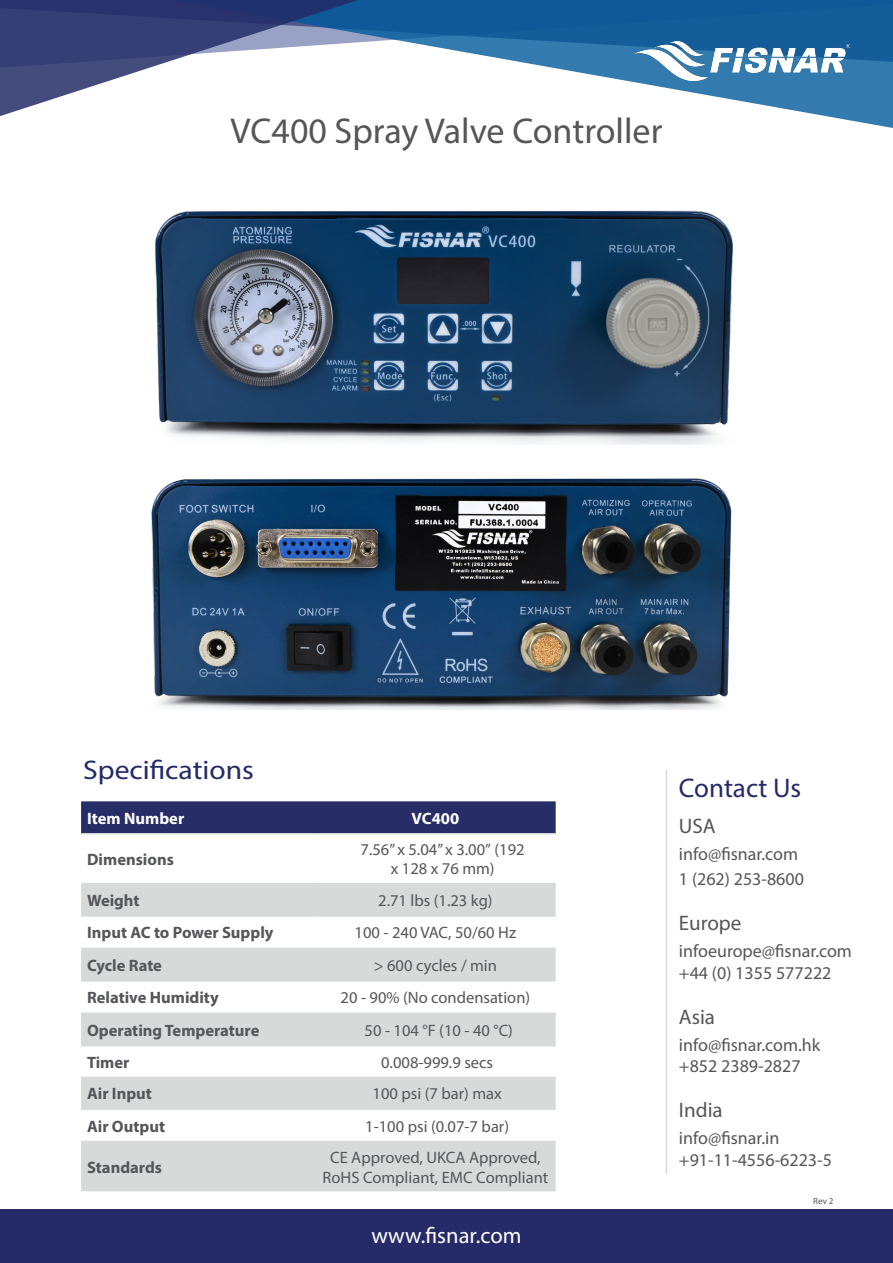
<style>
.page{position:relative;width:893px;height:1263px;background:#fff}
.page>*{position:absolute;margin:0;border:0;box-sizing:border-box;transform-origin:0 0}
.t1{font:36px "Myriad Pro";color:#55565a}
.t2{font:27px "Myriad Pro";color:#252a68;scale:1.1 1}
.t3{font:27px "Myriad Pro";color:#252a68}
.t4{font:22.5px "Myriad Pro";color:#fff}
.t5{font:21px "Myriad Pro";color:#55565a}
.t6{font:18px/21.6px "Myriad Pro";color:#55565a}
.t7{font:16.5px/19px "Myriad Pro";color:#55565a;text-align:center}
.t8{font:700 16.5px "Myriad Pro";color:#55565a}
.t9{font:700 16.5px "Myriad Pro";color:#fff}
.t10{font:9px "Myriad Pro";color:#55565a}
</style>
<div class="page">
<svg style="left:403px;top:0;width:489px;height:128px"></svg>
<svg style="left:0;top:0;width:403px;height:116px"></svg>
<img style="left:633px;top:42px;width:216px;height:39px">
<div style="left:0;top:1209px;width:892px;height:54px;background:#252a68"></div>
<img style="left:155px;top:210px;width:578px;height:234px">
<img style="left:151px;top:478px;width:581px;height:231px">
<hr style="left:665px;top:770px;width:1px;height:403px;background:#d8dad9">
<div style="left:81px;top:801px;width:474px;height:32px;background:#272d67"></div>
<div style="left:81px;top:884px;width:474px;height:31px;background:#d8dad9"></div>
<div style="left:81px;top:949px;width:474px;height:31px;background:#d8dad9"></div>
<div style="left:81px;top:1014px;width:474px;height:30px;background:#d8dad9"></div>
<div style="left:81px;top:1078px;width:474px;height:113px;background:#d8dad9"></div>
<svg style="left:81px;top:1109px;width:474px;height:31px"></svg>
<hr style="left:81px;top:833px;width:234px;height:1px;background:#d8dad9">
<hr style="left:315px;top:833px;width:240px;height:1px;background:#d8dad9">
<hr style="left:81px;top:882px;width:234px;height:2px;background:#d8dad9">
<hr style="left:315px;top:882px;width:240px;height:2px;background:#d8dad9">
<hr style="left:81px;top:915px;width:234px;height:1px;background:#d8dad9">
<hr style="left:315px;top:915px;width:240px;height:1px;background:#d8dad9">
<hr style="left:81px;top:947px;width:234px;height:2px;background:#d8dad9">
<hr style="left:315px;top:947px;width:240px;height:2px;background:#d8dad9">
<hr style="left:81px;top:980px;width:234px;height:1px;background:#d8dad9">
<hr style="left:315px;top:980px;width:240px;height:1px;background:#d8dad9">
<hr style="left:81px;top:1012px;width:234px;height:2px;background:#d8dad9">
<hr style="left:315px;top:1012px;width:240px;height:2px;background:#d8dad9">
<hr style="left:81px;top:1044px;width:234px;height:2px;background:#d8dad9">
<hr style="left:315px;top:1044px;width:240px;height:2px;background:#d8dad9">
<hr style="left:81px;top:1076px;width:234px;height:2px;background:#d8dad9">
<hr style="left:315px;top:1076px;width:240px;height:2px;background:#d8dad9">
<hr style="left:81px;top:1108px;width:234px;height:1px;background:#d8dad9">
<hr style="left:315px;top:1108px;width:240px;height:1px;background:#d8dad9">
<hr style="left:81px;top:1140px;width:234px;height:2px;background:#d8dad9">
<hr style="left:315px;top:1140px;width:240px;height:2px;background:#d8dad9">
<h1 class="t1" style="left:230px;top:109px;width:433px">VC400 Spray Valve Controller</h1>
<h2 class="t2" style="left:83px;top:753px;width:157px">Specifications</h2>
<p class="t9" style="left:87px;top:807px;width:99px">Item Number</p>
<p class="t9" style="left:411px;top:807px;width:49px">VC400</p>
<p class="t8" style="left:87px;top:848px;width:88px">Dimensions</p>
<p class="t7" style="left:360px;top:839px;width:165px">7.56” x 5.04” x 3.00” (192 x 128 x 76 mm)</p>
<p class="t8" style="left:87px;top:889px;width:54px">Weight</p>
<p class="t7" style="left:378px;top:890px;width:116px">2.71 lbs (1.23 kg)</p>
<p class="t8" style="left:87px;top:922px;width:188px">Input AC to Power Supply</p>
<p class="t7" style="left:354px;top:923px;width:163px">100 - 240 VAC, 50/60 Hz</p>
<p class="t8" style="left:87px;top:954px;width:76px">Cycle Rate</p>
<p class="t7" style="left:373px;top:955px;width:125px">&gt; 600 cycles / min</p>
<p class="t8" style="left:87px;top:987px;width:133px">Relative Humidity</p>
<p class="t7" style="left:340px;top:988px;width:191px">20 - 90% (No condensation)</p>
<p class="t8" style="left:87px;top:1019px;width:174px">Operating Temperature</p>
<p class="t7" style="left:364px;top:1020px;width:150px">50 - 104 °F (10 - 40 °C)</p>
<p class="t8" style="left:87px;top:1051px;width:44px">Timer</p>
<p class="t7" style="left:381px;top:1052px;width:113px">0.008-999.9 secs</p>
<p class="t8" style="left:87px;top:1083px;width:66px">Air Input</p>
<p class="t7" style="left:372px;top:1084px;width:131px">100 psi (7 bar) max</p>
<p class="t8" style="left:87px;top:1115px;width:79px">Air Output</p>
<p class="t7" style="left:365px;top:1116px;width:145px">1-100 psi (0.07-7 bar)</p>
<p class="t8" style="left:87px;top:1156px;width:76px">Standards</p>
<p class="t7" style="left:322px;top:1147px;width:227px;line-height:19.8px">CE Approved, UKCA Approved,<br>RoHS Compliant, EMC Compliant</p>
<h3 class="t4" style="left:371px;top:1221px;width:151px">www.fisnar.com</h3>
<h2 class="t3" style="left:678px;top:771px;width:124px">Contact Us</h2>
<p class="t5" style="left:678px;top:813px;width:38px">USA</p>
<p class="t6" style="left:678px;top:841px;width:126px;line-height:25.2px">info@fisnar.com<br>1 (262) 253-8600</p>
<p class="t5" style="left:678px;top:910px;width:64px">Europe</p>
<p class="t6" style="left:678px;top:940px;width:174px">infoeurope@fisnar.com +44 (0) 1355 577222</p>
<p class="t5" style="left:678px;top:1003px;width:38px">Asia</p>
<p class="t6" style="left:678px;top:1033px;width:143px">info@fisnar.com.hk +852 2389-2827</p>
<p class="t5" style="left:678px;top:1097px;width:45px">India</p>
<p class="t6" style="left:678px;top:1127px;width:154px">info@fisnar.in +91-11-4556-6223-5</p>
<p class="t10" style="left:812px;top:1195px;width:22px">Rev 2</p>
</div>
